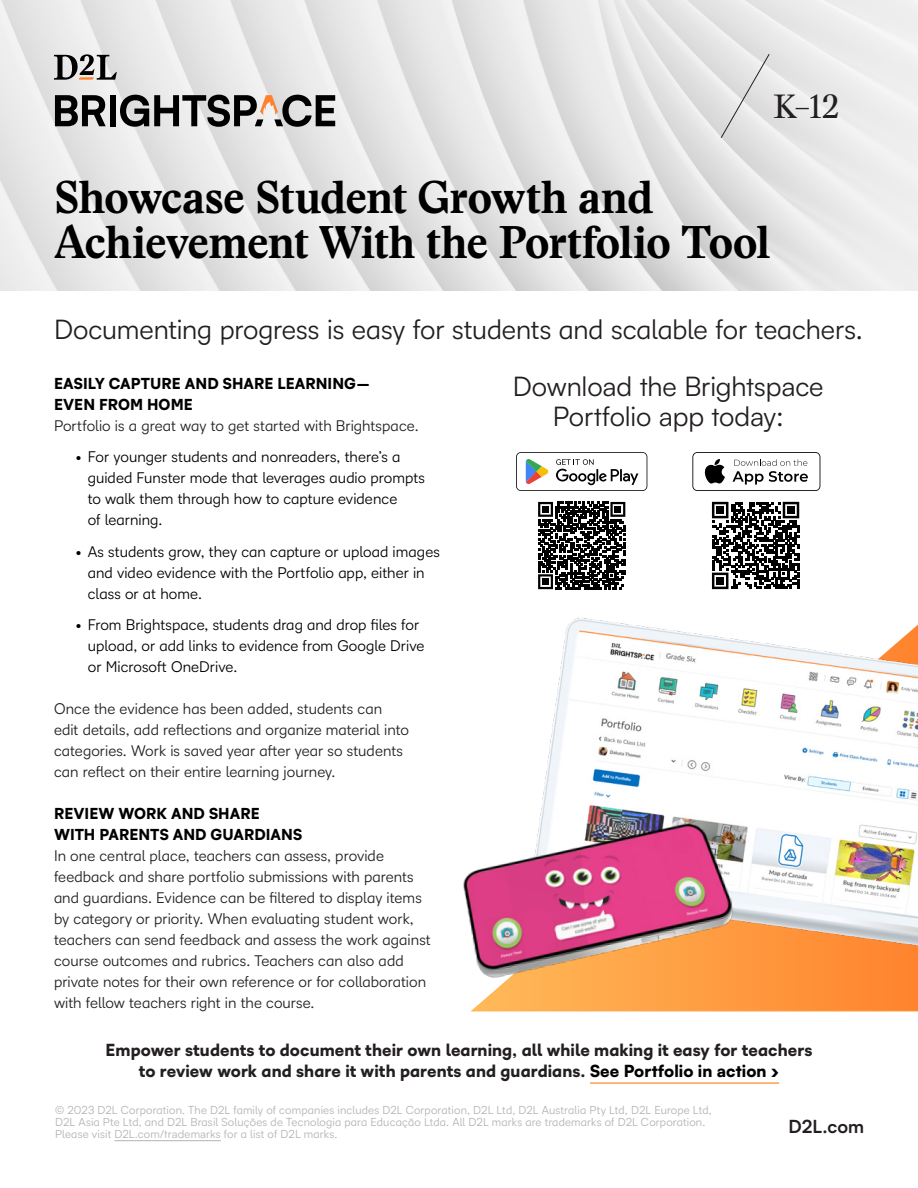
<style>
.page{position:relative;width:918px;height:1188px;background:#fff}
.page>*{position:absolute;margin:0;border:0;box-sizing:border-box;transform-origin:0 0}
.H1_-_30pt{font:700 45px/45px "Stanley";letter-spacing:-.025em;color:#000}
.t1{font:33px "Stanley";color:#231f20}
.H2_-_18pt{font:27px "D2 L Sans";letter-spacing:-.005em;color:#231f20}
.H2_-_18pt-2{font:27px/30px "Satoshi";letter-spacing:-.005em;color:#231f20;text-align:center}
.t2{font:700 18px "D2 L Sans";color:#231f20}
.Body_-_10pt{font:900 16.5px/21px "D2 L Sans";letter-spacing:.005em;color:#231f20;text-align:center}
.Body_-_10pt-2{font:15px/21px "D2 L Sans";letter-spacing:.005em;color:#231f20}
.t3{font:15px/21px "D2 L Sans";letter-spacing:.005em;color:#000}
.H3_-_10pt{font:900 15px/21px "D2 L Sans";color:#000}
.Body_-_10pt-3{font:900 15px/21px "D2 L Sans";color:#000}
.t4{font:11.25px "D2 L Sans";letter-spacing:.01em;color:#b3b3b3}
.s1{font-family:"Satoshi";color:#000}
.s2{font-family:"Satoshi"}
</style>
<div class="page">
<svg style="left:0;top:0;width:918px;height:291px;fill:#e8e8e8"></svg>
<svg style="left:720px;top:53px;width:50px;height:86px;background:#dfdfdf"></svg>
<svg style="left:54px;top:54px;width:63px;height:26px;background:#93908f"></svg>
<svg style="left:55px;top:95px;width:51px;height:31px;background:#595959"></svg>
<div style="left:110px;top:95px;width:6px;height:31px;background:#000"></div>
<svg style="left:120px;top:95px;width:215px;height:32px;background:#83817f"></svg>
<hr style="left:590px;top:1082px;width:189px;height:2px;background:#fca14a">
<svg style="left:470px;top:955px;width:448px;height:57px;background:#ff9c45"></svg>
<div style="left:534px;top:498px;width:96px;height:95px;background:linear-gradient(to right,#fff,#fff)"></div>
<svg style="left:538px;top:502px;width:87px;height:87px"></svg>
<div style="left:542px;top:506px;width:7px;height:7px;background:#000"></div>
<div style="left:615px;top:506px;width:6px;height:7px;background:#000"></div>
<div style="left:542px;top:579px;width:7px;height:6px;background:#000"></div>
<svg style="left:712px;top:502px;width:87px;height:87px"></svg>
<div style="left:717px;top:507px;width:7px;height:7px;background:#000"></div>
<div style="left:787px;top:507px;width:8px;height:7px;background:#000"></div>
<div style="left:717px;top:577px;width:7px;height:7px;background:#000"></div>
<svg style="left:516px;top:452px;width:131px;height:39px"></svg>
<svg style="left:692px;top:452px;width:128px;height:39px"></svg>
<img style="left:540px;top:618px;width:378px;height:337px">
<img style="left:463px;top:813px;width:300px;height:173px">
<hr style="left:115px;top:1140px;width:106px;height:1px;background:#b3b3b3">
<h2 class="t1" style="left:773px;top:85px;width:68px">K–12</h2>
<p class="H1_-_30pt" style="left:54px;top:175px;width:718px">Showcase Student Growth and<br>Achievement With the Portfolio Tool</p>
<p class="H2_-_18pt" style="left:54px;top:311px;width:811px">Documenting progress is easy for students and scalable for teachers.</p>
<p class="H3_-_10pt" style="left:54px;top:372px;width:317px">EASILY CAPTURE AND SHARE LEARNING—<br>EVEN FROM HOME</p>
<p class="Body_-_10pt-2" style="left:54px;top:414px;width:366px">Portfolio is a great way to get started with Brightspace.</p>
<p class="t3" style="left:88px;top:446px;width:339px;text-indent:-12px">• For younger students and nonreaders, there’s a guided Funster mode that leverages audio prompts to walk them through how to capture evidence<br>of learning.</p>
<p class="t3" style="left:88px;top:540px;width:354px;text-indent:-12px">• As students grow, they can capture or upload images and video evidence with the Portfolio app, either in class or at home.</p>
<p class="t3" style="left:88px;top:614px;width:338px;text-indent:-12px">• From Brightspace, students drag and drop files for upload, or add links to evidence from Google Drive or Microsoft OneDrive.</p>
<p class="Body_-_10pt-2" style="left:54px;top:698px;width:356px">Once the evidence has been added, students can edit details, add reflections and organize material into categories. Work is saved year after year so students can reflect on their entire learning journey.</p>
<p class="Body_-_10pt-3" style="left:54px;top:802px;width:250px">REVIEW WORK AND SHARE<br>WITH PARENTS AND GUARDIANS</p>
<p class="Body_-_10pt-2" style="left:54px;top:845px;width:378px">In one central place, teachers can assess, provide feedback and share portfolio submissions with parents and guardians. Evidence can be filtered to display items by category or priority. When evaluating student work, teachers can send feedback and assess the work against course outcomes and rubrics. Teachers can also add private notes for their own reference or for collaboration with fellow teachers right in the course.</p>
<p class="H2_-_18pt-2" style="left:513px;top:370px;width:312px">Download the Brightspace<br>Portfolio app today:</p>
<p class="Body_-_10pt" style="left:106px;top:1038px;width:708px">Empower students to document their own learning, all while making it easy for teachers to review work and share it with parents and guardians. <span class="s1">See Portfolio in action ›</span></p>
<p class="t4" style="left:55px;top:1102px;width:658px">© 2023 D2L Corporation. The D2L family of companies includes D2L Corporation, D2L Ltd, D2L Australia Pty Ltd, D2L Europe Ltd,</p>
<p class="t4" style="left:55px;top:1114px;width:652px">D2L Asia Pte Ltd, and D2L Brasil Soluções de Tecnologia para Educação Ltda. All D2L marks are trademarks of D2L Corporation.</p>
<p class="t4" style="left:55px;top:1126px;width:284px">Please visit <span class="s2">D2L.com/trademarks</span> for a list of D2L marks.</p>
<p class="t2" style="left:789px;top:1113px;width:77px">D2L.com</p>
</div>
